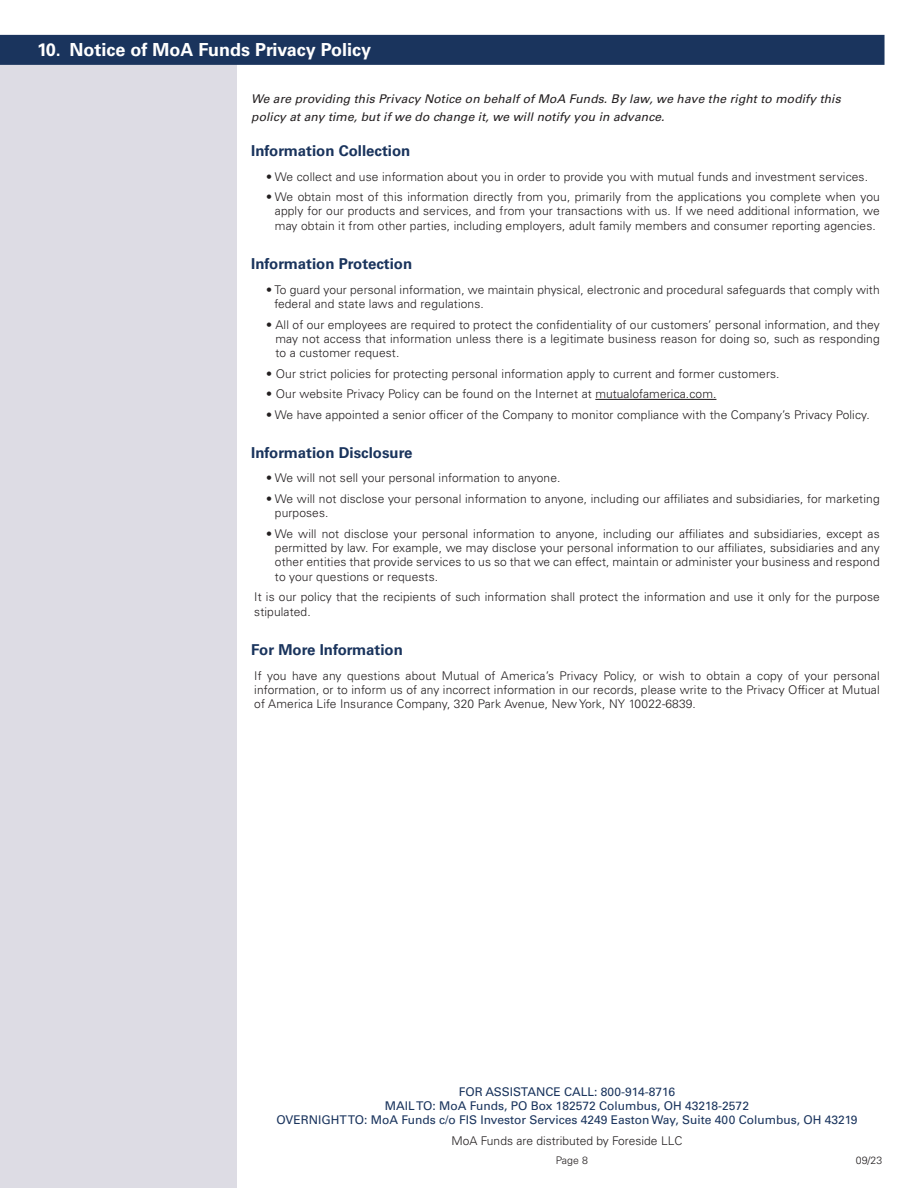
<style>
.page{position:relative;width:918px;height:1188px;background:#fff}
.page>*{position:absolute;margin:0;border:0;box-sizing:border-box;transform-origin:0 0}
.t1{font:700 18px "Univers LT Std";color:#fff}
.t2{font:700 15px "Univers LT Std";color:#1a345d}
.t3{font:300 12px/14.4px "Univers LT Std";letter-spacing:.01em;color:#231f20;text-align:justify}
.t4{font:12px "Univers LT Std";color:#1a345d}
.t5{font:italic 12px/18px "Univers LT Std";letter-spacing:.01em;color:#231f20}
.t6{font:300 10.5px "Univers LT Std";letter-spacing:.01em;color:#231f20}
</style>
<div class="page">
<div style="left:0;top:61px;width:236px;height:1127px;background:#dddce4"></div>
<hr style="left:595px;top:399px;width:121px;height:1px;background:#231f20">
<div style="left:0;top:35px;width:885px;height:30px;background:#1a345d"></div>
<h2 class="t1" style="left:37px;top:39px;width:336px">10. Notice of MoA Funds Privacy Policy</h2>
<p class="t5" style="left:251px;top:90px;width:591px">We are providing this Privacy Notice on behalf of MoA Funds. By law, we have the right to modify this policy at any time, but if we do change it, we will notify you in advance.</p>
<h3 class="t2" style="left:251px;top:142px;width:161px">Information Collection</h3>
<p class="t3" style="left:266px;top:169px;width:603px">• We collect and use information about you in order to provide you with mutual funds and investment services.</p>
<p class="t3" style="left:275px;top:190px;width:606px;text-indent:-9px">• We obtain most of this information directly from you, primarily from the applications you complete when you apply for our products and services, and from your transactions with us. If we need additional information, we may obtain it from other parties, including employers, adult family members and consumer reporting agencies.</p>
<h3 class="t2" style="left:251px;top:255px;width:162px">Information Protection</h3>
<p class="t3" style="left:274px;top:282px;width:607px;text-indent:-8px">• To guard your personal information, we maintain physical, electronic and procedural safeguards that comply with federal and state laws and regulations.</p>
<p class="t3" style="left:276px;top:317px;width:606px;text-indent:-9px">• All of our employees are required to protect the confidentiality of our customers’ personal information, and they may not access that information unless there is a legitimate business reason for doing so, such as responding to a customer request.</p>
<p class="t3" style="left:266px;top:366px;width:515px">• Our strict policies for protecting personal information apply to current and former customers.</p>
<p class="t3" style="left:266px;top:387px;width:452px">• Our website Privacy Policy can be found on the Internet at mutualofamerica.com.</p>
<p class="t3" style="left:266px;top:407px;width:605px">• We have appointed a senior officer of the Company to monitor compliance with the Company’s Privacy Policy.</p>
<h3 class="t2" style="left:251px;top:444px;width:163px">Information Disclosure</h3>
<p class="t3" style="left:266px;top:471px;width:296px">• We will not sell your personal information to anyone.</p>
<p class="t3" style="left:275px;top:491px;width:606px;text-indent:-9px">• We will not disclose your personal information to anyone, including our affiliates and subsidiaries, for marketing purposes.</p>
<p class="t3" style="left:275px;top:526px;width:606px;text-indent:-9px">• We will not disclose your personal information to anyone, including our affiliates and subsidiaries, except as permitted by law. For example, we may disclose your personal information to our affiliates, subsidiaries and any other entities that provide services to us so that we can effect, maintain or administer your business and respond to your questions or requests.</p>
<p class="t3" style="left:254px;top:590px;width:627px">It is our policy that the recipients of such information shall protect the information and use it only for the purpose stipulated.</p>
<h3 class="t2" style="left:251px;top:641px;width:153px">For More Information</h3>
<p class="t3" style="left:254px;top:668px;width:627px">If you have any questions about Mutual of America’s Privacy Policy, or wish to obtain a copy of your personal information, or to inform us of any incorrect information in our records, please write to the Privacy Officer at Mutual of America Life Insurance Company, 320 Park Avenue, New York, NY 10022-6839.</p>
<p class="t4" style="left:459px;top:1084px;width:218px">FOR ASSISTANCE CALL: 800-914-8716</p>
<p class="t4" style="left:385px;top:1099px;width:366px">MAIL TO: MoA Funds, PO Box 182572 Columbus, OH 43218-2572</p>
<p class="t4" style="left:277px;top:1113px;width:582px">OVERNIGHT TO: MoA Funds c/o FIS Investor Services 4249 Easton Way, Suite 400 Columbus, OH 43219</p>
<p class="t3" style="left:452px;top:1133px;width:232px">MoA Funds are distributed by Foreside LLC</p>
<p class="t6" style="left:556px;top:1154px;width:34px">Page 8</p>
<p class="t6" style="left:856px;top:1154px;width:28px">09/23</p>
</div>
